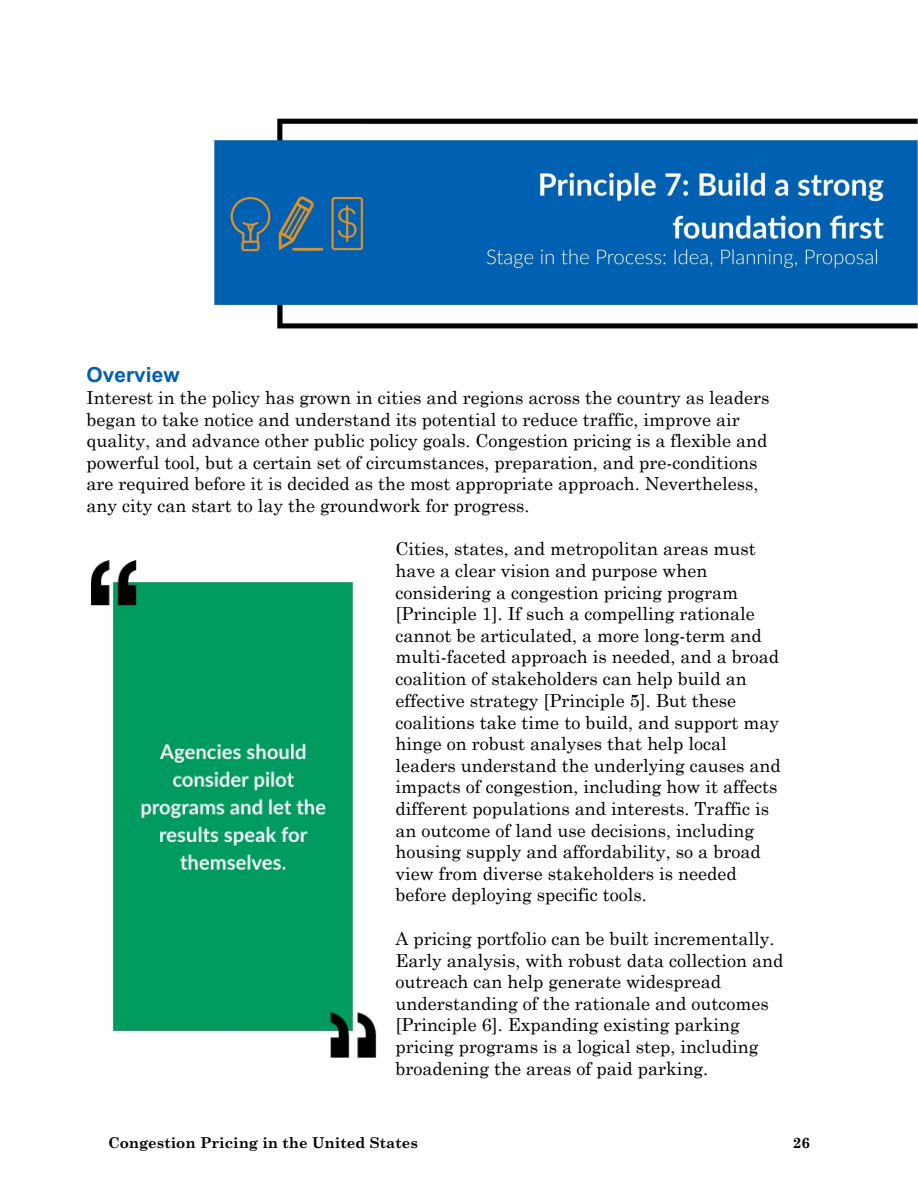
<style>
.page{position:relative;width:918px;height:1188px;background:#fff}
.page>*{position:absolute;margin:0;border:0;box-sizing:border-box;transform-origin:0 0}
.t1{font:700 20.85px "Arial";letter-spacing:.005em;color:#0060b1}
.t2{font:18px/21.6px "Century Schoolbook";color:#000}
.t3{font:700 15px "Century Schoolbook";color:#000}
</style>
<div class="page">
<img style="left:213px;top:118px;width:704px;height:211px">
<img style="left:91px;top:560px;width:286px;height:498px">
<p class="t1" style="left:86px;top:363px;width:95px">Overview</p>
<p class="t2" style="left:86px;top:386px;width:685px">Interest in the policy has grown in cities and regions across the country as leaders began to take notice and understand its potential to reduce traffic, improve air quality, and advance other public policy goals. Congestion pricing is a flexible and powerful tool, but a certain set of circumstances, preparation, and pre-conditions are required before it is decided as the most appropriate approach. Nevertheless, any city can start to lay the groundwork for progress.</p>
<p class="t2" style="left:396px;top:538px;width:387px">Cities, states, and metropolitan areas must have a clear vision and purpose when considering a congestion pricing program [Principle 1]. If such a compelling rationale cannot be articulated, a more long-term and multi-faceted approach is needed, and a broad coalition of stakeholders can help build an effective strategy [Principle 5]. But these coalitions take time to build, and support may hinge on robust analyses that help local leaders understand the underlying causes and impacts of congestion, including how it affects different populations and interests. Traffic is an outcome of land use decisions, including housing supply and affordability, so a broad view from diverse stakeholders is needed before deploying specific tools.</p>
<p class="t2" style="left:396px;top:927px;width:389px">A pricing portfolio can be built incrementally.<br>Early analysis, with robust data collection and outreach can help generate widespread understanding of the rationale and outcomes [Principle 6]. Expanding existing parking pricing programs is a logical step, including broadening the areas of paid parking.</p>
<p class="t3" style="left:108px;top:1133px;width:311px">Congestion Pricing in the United States</p>
<p class="t3" style="left:793px;top:1133px;width:19px">26</p>
</div>
